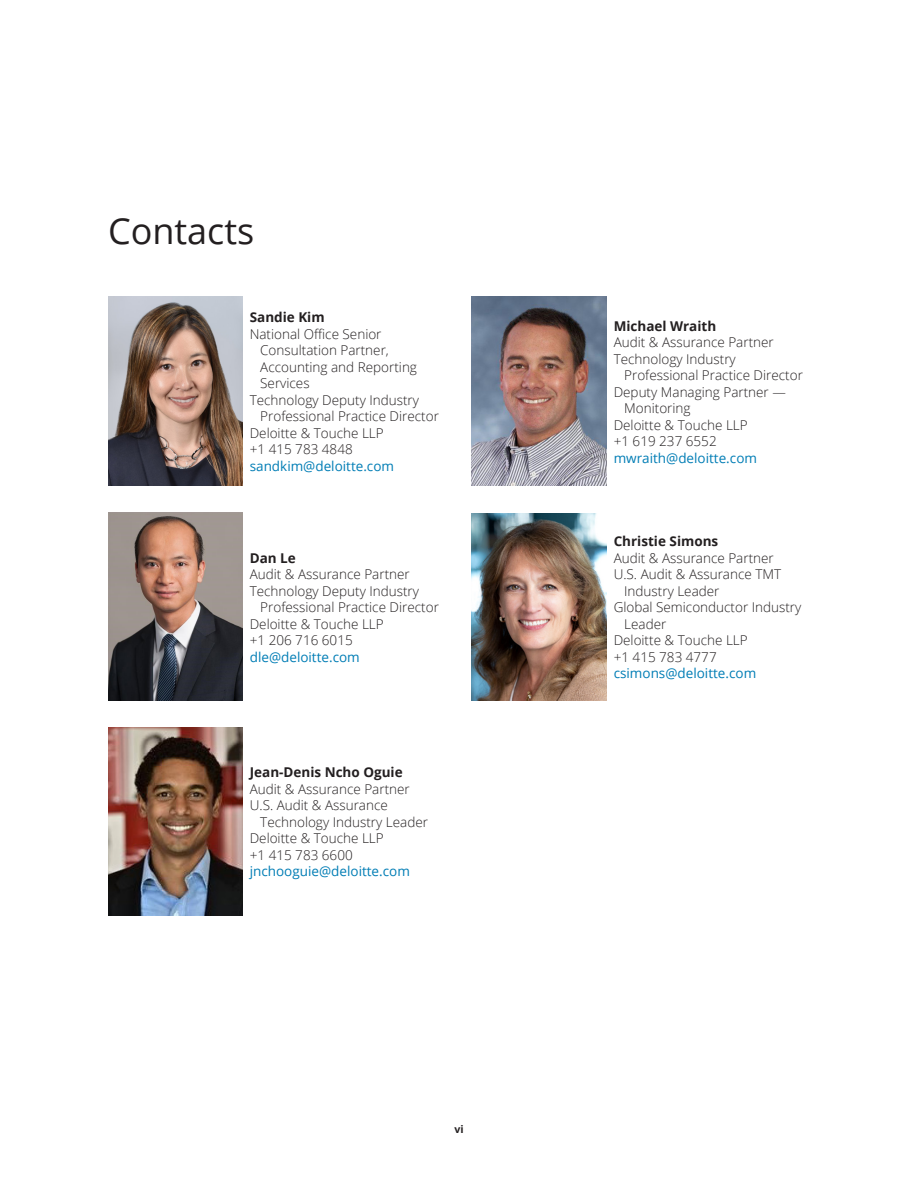
<style>
.page{position:relative;width:918px;height:1188px;background:#fff}
.page>*{position:absolute;margin:0;border:0;box-sizing:border-box;transform-origin:0 0}
.Chapter_Title{font:36px "Open Sans";color:#231f20}
.Table_Body_Text{font:300 13.5px "Open Sans";color:#231f20}
.Table_Body_Text-2{font:13.5px "Open Sans";color:#007db5}
.Table_Body_Text-3{font:700 13.5px "Open Sans";color:#231f20}
.t1{font:700 10.5px "Open Sans";color:#231f20}
</style>
<div class="page">
<img style="left:108px;top:297px;width:135px;height:189px">
<img style="left:472px;top:297px;width:135px;height:189px">
<img style="left:108px;top:513px;width:135px;height:188px">
<img style="left:472px;top:513px;width:135px;height:188px">
<img style="left:108px;top:728px;width:135px;height:188px">
<p class="Chapter_Title" style="left:108px;top:206px;width:148px">Contacts</p>
<p class="Table_Body_Text-3" style="left:250px;top:308px;width:76px">Sandie Kim</p>
<p class="Table_Body_Text" style="left:250px;top:325px;width:133px">National Office Senior</p>
<p class="Table_Body_Text" style="left:260px;top:341px;width:130px">Consultation Partner,</p>
<p class="Table_Body_Text" style="left:260px;top:358px;width:158px">Accounting and Reporting</p>
<p class="Table_Body_Text" style="left:260px;top:374px;width:51px">Services</p>
<p class="Table_Body_Text" style="left:250px;top:391px;width:171px">Technology Deputy Industry</p>
<p class="Table_Body_Text" style="left:260px;top:407px;width:180px">Professional Practice Director</p>
<p class="Table_Body_Text" style="left:250px;top:424px;width:136px">Deloitte &amp; Touche LLP</p>
<p class="Table_Body_Text" style="left:250px;top:440px;width:105px">+1 415 783 4848</p>
<p class="Table_Body_Text-2" style="left:250px;top:457px;width:146px">sandkim@deloitte.com</p>
<p class="Table_Body_Text-3" style="left:250px;top:548px;width:48px">Dan Le</p>
<p class="Table_Body_Text" style="left:250px;top:565px;width:162px">Audit &amp; Assurance Partner</p>
<p class="Table_Body_Text" style="left:250px;top:581px;width:171px">Technology Deputy Industry</p>
<p class="Table_Body_Text" style="left:260px;top:598px;width:180px">Professional Practice Director</p>
<p class="Table_Body_Text" style="left:250px;top:614px;width:136px">Deloitte &amp; Touche LLP</p>
<p class="Table_Body_Text" style="left:250px;top:631px;width:105px">+1 206 716 6015</p>
<p class="Table_Body_Text-2" style="left:250px;top:647px;width:112px">dle@deloitte.com</p>
<p class="Table_Body_Text-3" style="left:250px;top:763px;width:154px">Jean-Denis Ncho Oguie</p>
<p class="Table_Body_Text" style="left:250px;top:780px;width:162px">Audit &amp; Assurance Partner</p>
<p class="Table_Body_Text" style="left:250px;top:796px;width:140px">U.S. Audit &amp; Assurance</p>
<p class="Table_Body_Text" style="left:260px;top:813px;width:169px">Technology Industry Leader</p>
<p class="Table_Body_Text" style="left:250px;top:829px;width:136px">Deloitte &amp; Touche LLP</p>
<p class="Table_Body_Text" style="left:250px;top:846px;width:105px">+1 415 783 6600</p>
<p class="Table_Body_Text-2" style="left:250px;top:862px;width:162px">jnchooguie@deloitte.com</p>
<p class="t1" style="left:454px;top:1122px;width:11px">vi</p>
<p class="Table_Body_Text-3" style="left:614px;top:316px;width:104px">Michael Wraith</p>
<p class="Table_Body_Text" style="left:614px;top:333px;width:162px">Audit &amp; Assurance Partner</p>
<p class="Table_Body_Text" style="left:614px;top:349px;width:124px">Technology Industry</p>
<p class="Table_Body_Text" style="left:624px;top:366px;width:180px">Professional Practice Director</p>
<p class="Table_Body_Text" style="left:614px;top:382px;width:174px">Deputy Managing Partner —</p>
<p class="Table_Body_Text" style="left:624px;top:399px;width:68px">Monitoring</p>
<p class="Table_Body_Text" style="left:614px;top:415px;width:136px">Deloitte &amp; Touche LLP</p>
<p class="Table_Body_Text" style="left:614px;top:432px;width:105px">+1 619 237 6552</p>
<p class="Table_Body_Text-2" style="left:614px;top:448px;width:145px">mwraith@deloitte.com</p>
<p class="Table_Body_Text-3" style="left:614px;top:532px;width:106px">Christie Simons</p>
<p class="Table_Body_Text" style="left:614px;top:548px;width:162px">Audit &amp; Assurance Partner</p>
<p class="Table_Body_Text" style="left:614px;top:565px;width:169px">U.S. Audit &amp; Assurance TMT</p>
<p class="Table_Body_Text" style="left:624px;top:581px;width:97px">Industry Leader</p>
<p class="Table_Body_Text" style="left:614px;top:598px;width:189px">Global Semiconductor Industry</p>
<p class="Table_Body_Text" style="left:624px;top:614px;width:44px">Leader</p>
<p class="Table_Body_Text" style="left:614px;top:631px;width:136px">Deloitte &amp; Touche LLP</p>
<p class="Table_Body_Text" style="left:614px;top:647px;width:105px">+1 415 783 4777</p>
<p class="Table_Body_Text-2" style="left:614px;top:664px;width:144px">csimons@deloitte.com</p>
</div>
